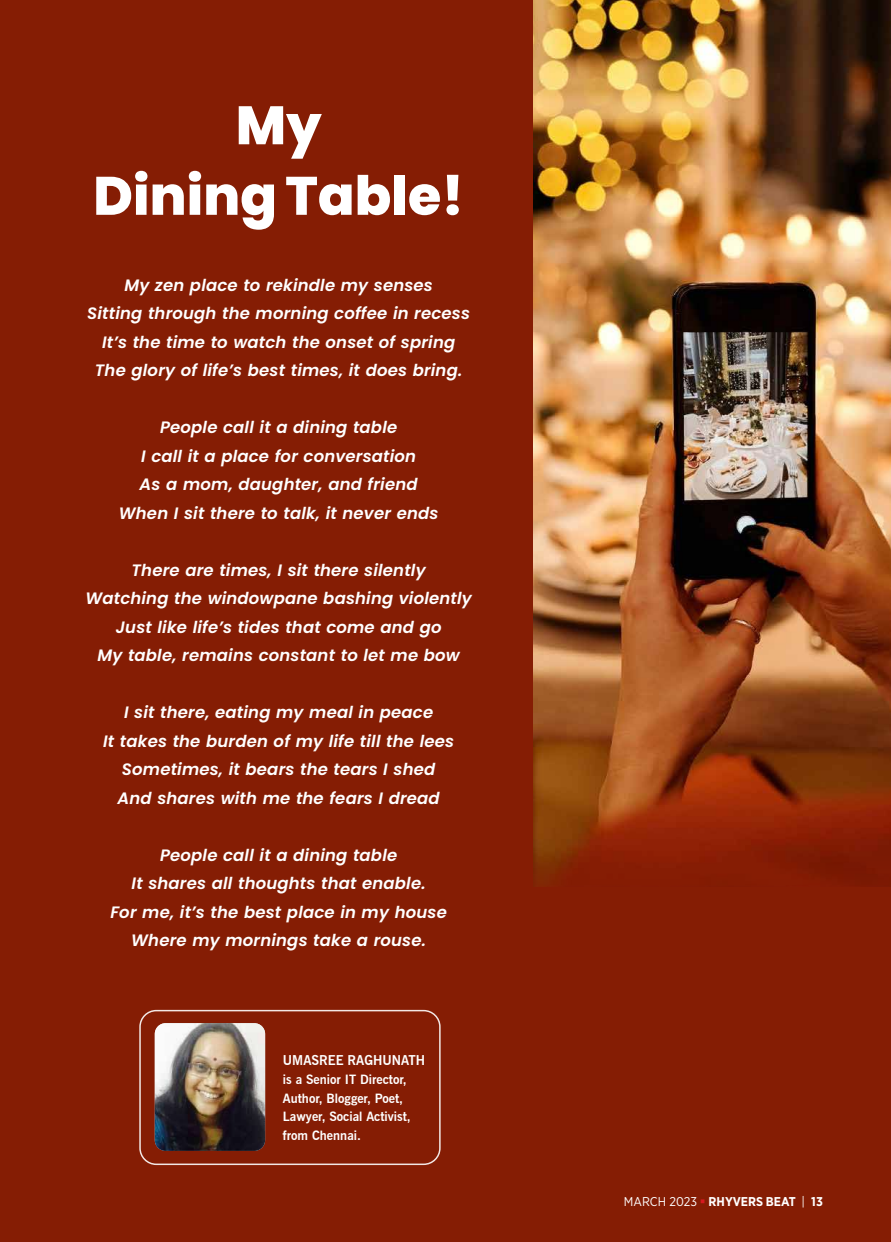
<style>
.page{position:relative;width:891px;height:1242px;background:#851d04}
.page>*{position:absolute;margin:0;border:0;box-sizing:border-box;transform-origin:0 0}
.t1{font:800 54px/70.5px "Poppins";color:#fff;text-align:center}
.t2{font:italic 600 16.5px/28.5px "Poppins";letter-spacing:.01em;color:#fff;text-align:center}
.t3{font:700 13.5px "News Gothic BT";color:#fff}
.t4{font:700 12.75px/18.8px "News Gothic BT";color:#fff}
.t5{font:700 12.75px "Gotham Narrow";color:#fff}
.s1{font-weight:400}
.s2{color:#d71920}
</style>
<div class="page">
<img style="left:534px;top:0;width:357px;height:884px">
<div style="left:139px;top:1010px;width:302px;height:155px;border:2px solid #fff;border-radius:16px"></div>
<img style="left:155px;top:1023px;width:110px;height:128px">
<h1 class="t1" style="left:93px;top:90px;width:372px">My<br>Dining Table!</h1>
<p class="t2" style="left:87px;top:271px;width:384px">My zen place to rekindle my senses<br>Sitting through the morning coffee in recess It’s the time to watch the onset of spring The glory of life’s best times, it does bring.</p>
<p class="t2" style="left:119px;top:414px;width:321px">People call it a dining table<br>I call it a place for conversation<br>As a mom, daughter, and friend<br>When I sit there to talk, it never ends</p>
<p class="t2" style="left:85px;top:556px;width:388px">There are times, I sit there silently<br>Watching the windowpane bashing violently Just like life’s tides that come and go<br>My table, remains constant to let me bow</p>
<p class="t2" style="left:103px;top:699px;width:352px">I sit there, eating my meal in peace<br>It takes the burden of my life till the lees Sometimes, it bears the tears I shed And shares with me the fears I dread</p>
<p class="t2" style="left:110px;top:841px;width:338px">People call it a dining table<br>It shares all thoughts that enable.<br>For me, it’s the best place in my house<br>Where my mornings take a rouse.</p>
<p class="t3" style="left:283px;top:1052px;width:144px">UMASREE RAGHUNATH</p>
<p class="t4" style="left:283px;top:1070px;width:129px">is a Senior IT Director,<br>Author, Blogger, Poet,<br>Lawyer, Social Activist, from Chennai.</p>
<p class="t5" style="left:624px;top:1193px;width:201px"><span class="s1">MARCH 2023</span> <span class="s2">▪</span> RHYVERS BEAT <span class="s1">|</span> 13</p>
</div>
